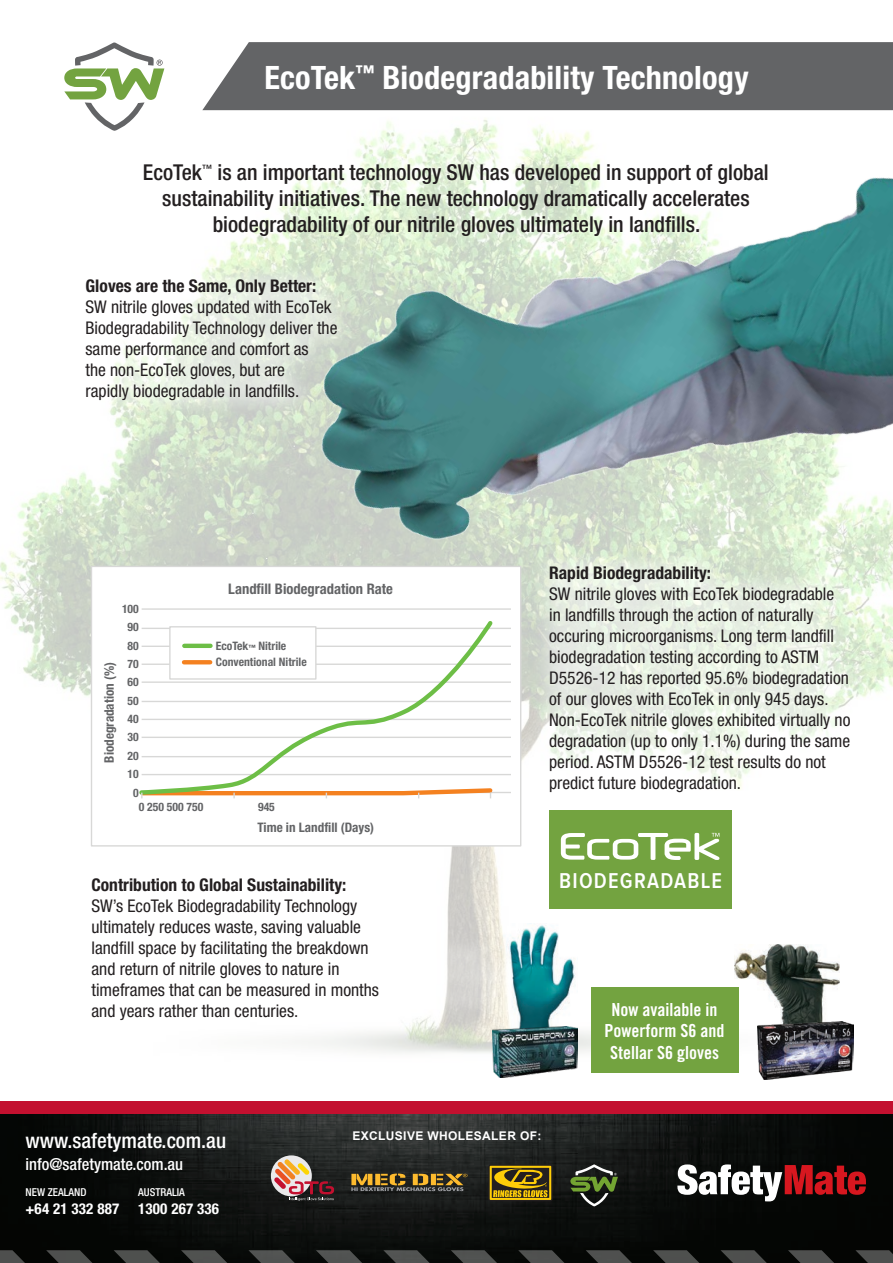
<style>
.page{position:relative;width:893px;height:1263px;background:#fff}
.page>*{position:absolute;margin:0;border:0;box-sizing:border-box;transform-origin:0 0}
.ParaStyle01-Leading{font:700 condensed 32.25px "Helvetica Neue";letter-spacing:.005em;color:#fff}
.ParaStyle01-Leading-2{font:600 22.2px "Proxima Nova Cond";letter-spacing:.055em;color:#fff}
.ParaStyle01-Leading-3{font:500 condensed 21.9px/26.2px "Helvetica Neue";color:#231f20;text-align:center}
.t1{font:500 condensed 21px "Helvetica Neue";color:#fff}
.t2{font:18px/21.6px "Trade Gothic Bold Cond Twenty";color:#fff;text-align:center}
.ParaStyle01-Leading-4{font:condensed 17.55px/21px "Helvetica Neue";color:#231f20}
.ParaStyle01-Leading-5{font:700 condensed 17.55px "Helvetica Neue";color:#231f20}
.t3{font:500 condensed 16.5px "Helvetica Neue";color:#fff}
.t4{font:700 condensed 15px "Helvetica Neue";letter-spacing:.01em;color:#fff}
.ParaStyle01-Leading-6{font:700 condensed 14.55px "Helvetica Neue";color:#636466}
.ParaStyle01-Leading-7{font:700 condensed 13.2px "Helvetica Neue";color:#636466}
.t5{font:700 12px "Arial";letter-spacing:.03em;color:#fff}
.ParaStyle01-Leading-8{font:700 condensed 11.7px/16px "Helvetica Neue";color:#636466}
.t6{font:500 condensed 10.95px "Helvetica Neue";color:#fff}
.s1{font-size:7.35px}
</style>
<div class="page">
<img style="left:0;top:68px;width:854px;height:1005px">
<img style="left:255px;top:110px;width:638px;height:699px">
<img style="left:0;top:1114px;width:893px;height:136px">
<div style="left:0;top:1101px;width:893px;height:13px;background:#c3102f"></div>
<svg style="left:0;top:1250px;width:893px;height:13px;background:#2a2c2a"></svg>
<svg style="left:677px;top:1164px;width:189px;height:37px"></svg>
<svg style="left:271px;top:1155px;width:41px;height:41px"></svg>
<svg style="left:274px;top:1159px;width:60px;height:42px;background:#8b675b"></svg>
<svg style="left:351px;top:1173px;width:117px;height:18px;background:#766132"></svg>
<svg style="left:488px;top:1164px;width:65px;height:37px"></svg>
<svg style="left:490px;top:1166px;width:61px;height:34px;background:#917713"></svg>
<svg style="left:570px;top:1164px;width:48px;height:42px;background:#3f4b31"></svg>
<div style="left:202px;top:42px;width:691px;height:68px;background:#636466"></div>
<svg style="left:64px;top:42px;width:100px;height:89px"></svg>
<img style="left:68px;top:903px;width:485px;height:169px">
<div style="left:549px;top:810px;width:182px;height:98px;background:#73a340"></div>
<svg style="left:561px;top:833px;width:158px;height:27px"></svg>
<div style="left:91px;top:566px;width:430px;height:280px;background:#fff;border:1px solid #d8d8d7"></div>
<hr style="left:142px;top:774px;width:369px;height:1px;background:#d8d8d7">
<hr style="left:142px;top:756px;width:369px;height:1px;background:#d8d8d7">
<hr style="left:142px;top:737px;width:369px;height:1px;background:#d8d8d7">
<hr style="left:142px;top:719px;width:369px;height:1px;background:#d8d8d7">
<hr style="left:142px;top:701px;width:369px;height:1px;background:#d8d8d7">
<hr style="left:142px;top:681px;width:369px;height:2px;background:#d8d8d7">
<hr style="left:142px;top:663px;width:369px;height:2px;background:#d8d8d7">
<hr style="left:142px;top:646px;width:369px;height:1px;background:#d8d8d7">
<hr style="left:142px;top:628px;width:369px;height:1px;background:#d8d8d7">
<hr style="left:142px;top:608px;width:369px;height:2px;background:#d8d8d7">
<hr style="left:142px;top:792px;width:369px;height:1px;background:#d8d8d7">
<svg style="left:141px;top:621px;width:354px;height:165px"></svg>
<div style="left:169px;top:626px;width:148px;height:54px;background:#fff;border:1px solid #d8d8d7"></div>
<svg style="left:184px;top:660px;width:26px;height:4px"></svg>
<hr style="left:184px;top:644px;width:27px;height:4px;background:#6dbe46">
<svg style="left:139px;top:786px;width:354px;height:12px"></svg>
<div style="left:530px;top:547px;width:339px;height:265px;background:#fff;opacity:.8"></div>
<div style="left:67px;top:260px;width:289px;height:159px;background:#fff;opacity:.8"></div>
<div style="left:591px;top:988px;width:147px;height:85px;background:#73a340"></div>
<img style="left:734px;top:944px;width:105px;height:101px">
<img style="left:757px;top:1022px;width:96px;height:58px">
<img style="left:500px;top:924px;width:78px;height:122px">
<img style="left:493px;top:1027px;width:84px;height:51px">
<p class="ParaStyle01-Leading" style="left:264px;top:58px;width:486px">EcoTek<sup>™</sup> Biodegradability Technology</p>
<p class="ParaStyle01-Leading-3" style="left:143px;top:158px;width:627px">EcoTek<sup>™</sup> is an important technology SW has developed in support of global sustainability initiatives. The new technology dramatically accelerates</p>
<p class="ParaStyle01-Leading-3" style="left:213px;top:211px;width:489px">biodegradability of our nitrile gloves ultimately in landfills.</p>
<p class="ParaStyle01-Leading-5" style="left:85px;top:275px;width:232px">Gloves are the Same, Only Better:</p>
<p class="ParaStyle01-Leading-4" style="left:85px;top:296px;width:248px">SW nitrile gloves updated with EcoTek</p>
<p class="ParaStyle01-Leading-4" style="left:85px;top:317px;width:253px">Biodegradability Technology deliver the</p>
<p class="ParaStyle01-Leading-4" style="left:85px;top:338px;width:225px">same performance and comfort as</p>
<p class="ParaStyle01-Leading-4" style="left:85px;top:359px;width:201px">the non-EcoTek gloves, but are</p>
<p class="ParaStyle01-Leading-4" style="left:85px;top:380px;width:215px">rapidly biodegradable in landfills.</p>
<p class="ParaStyle01-Leading-8" style="left:122px;top:600px;width:18px">100</p>
<p class="ParaStyle01-Leading-8" style="left:128px;top:619px;width:13px">90</p>
<p class="ParaStyle01-Leading-8" style="left:128px;top:637px;width:13px">80</p>
<p class="ParaStyle01-Leading-8" style="left:128px;top:656px;width:13px">70</p>
<p class="ParaStyle01-Leading-8" style="left:128px;top:674px;width:13px">60</p>
<p class="ParaStyle01-Leading-8" style="left:128px;top:692px;width:13px">50</p>
<p class="ParaStyle01-Leading-8" style="left:128px;top:711px;width:13px">40</p>
<p class="ParaStyle01-Leading-8" style="left:128px;top:729px;width:13px">30</p>
<p class="ParaStyle01-Leading-8" style="left:128px;top:747px;width:13px">20</p>
<p class="ParaStyle01-Leading-8" style="left:128px;top:766px;width:13px">10</p>
<p class="ParaStyle01-Leading-8" style="left:133px;top:784px;width:7px">0</p>
<p class="ParaStyle01-Leading-7" style="left:101px;top:763px;width:102px;rotate:-90deg">Biodegradation (%)</p>
<p class="ParaStyle01-Leading-6" style="left:228px;top:580px;width:166px">Landfill Biodegradation Rate</p>
<p class="ParaStyle01-Leading-8" style="left:216px;top:638px;width:92px">EcoTek<span class="s1">™</span> Nitrile<br>Conventional Nitrile</p>
<p class="ParaStyle01-Leading-8" style="left:139px;top:798px;width:66px">0 250 500 750</p>
<p class="ParaStyle01-Leading-8" style="left:258px;top:798px;width:18px">945</p>
<p class="ParaStyle01-Leading-7" style="left:258px;top:819px;width:118px">Time in Landfill (Days)</p>
<p class="ParaStyle01-Leading-5" style="left:91px;top:874px;width:256px">Contribution to Global Sustainability:</p>
<p class="ParaStyle01-Leading-4" style="left:91px;top:895px;width:289px">SW’s EcoTek Biodegradability Technology ultimately reduces waste, saving valuable landfill space by facilitating the breakdown and return of nitrile gloves to nature in timeframes that can be measured in months and years rather than centuries.</p>
<p class="ParaStyle01-Leading-5" style="left:549px;top:562px;width:163px">Rapid Biodegradability:</p>
<p class="ParaStyle01-Leading-4" style="left:549px;top:583px;width:303px">SW nitrile gloves with EcoTek biodegradable<br>in landfills through the action of naturally occuring microorganisms. Long term landfill biodegradation testing according to ASTM D5526-12 has reported 95.6% biodegradation of our gloves with EcoTek in only 945 days.<br>Non-EcoTek nitrile gloves exhibited virtually no degradation (up to only 1.1%) during the same period. ASTM D5526-12 test results do not predict future biodegradation.</p>
<p class="ParaStyle01-Leading-2" style="left:559px;top:868px;width:164px">BIODEGRADABLE</p>
<p class="t2" style="left:605px;top:998px;width:121px">Now available in<br>Powerform S6 and<br>Stellar S6 gloves</p>
<p class="t1" style="left:26px;top:1128px;width:202px">www.safetymate.com.au</p>
<p class="t3" style="left:26px;top:1154px;width:159px">info@safetymate.com.au</p>
<p class="t6" style="left:26px;top:1185px;width:63px">NEW ZEALAND</p>
<p class="t4" style="left:26px;top:1199px;width:95px">+64 21 332 887</p>
<p class="t6" style="left:138px;top:1185px;width:48px">AUSTRALIA</p>
<p class="t4" style="left:138px;top:1199px;width:82px">1300 267 336</p>
<p class="t5" style="left:352px;top:1128px;width:190px">EXCLUSIVE WHOLESALER OF:</p>
</div>
